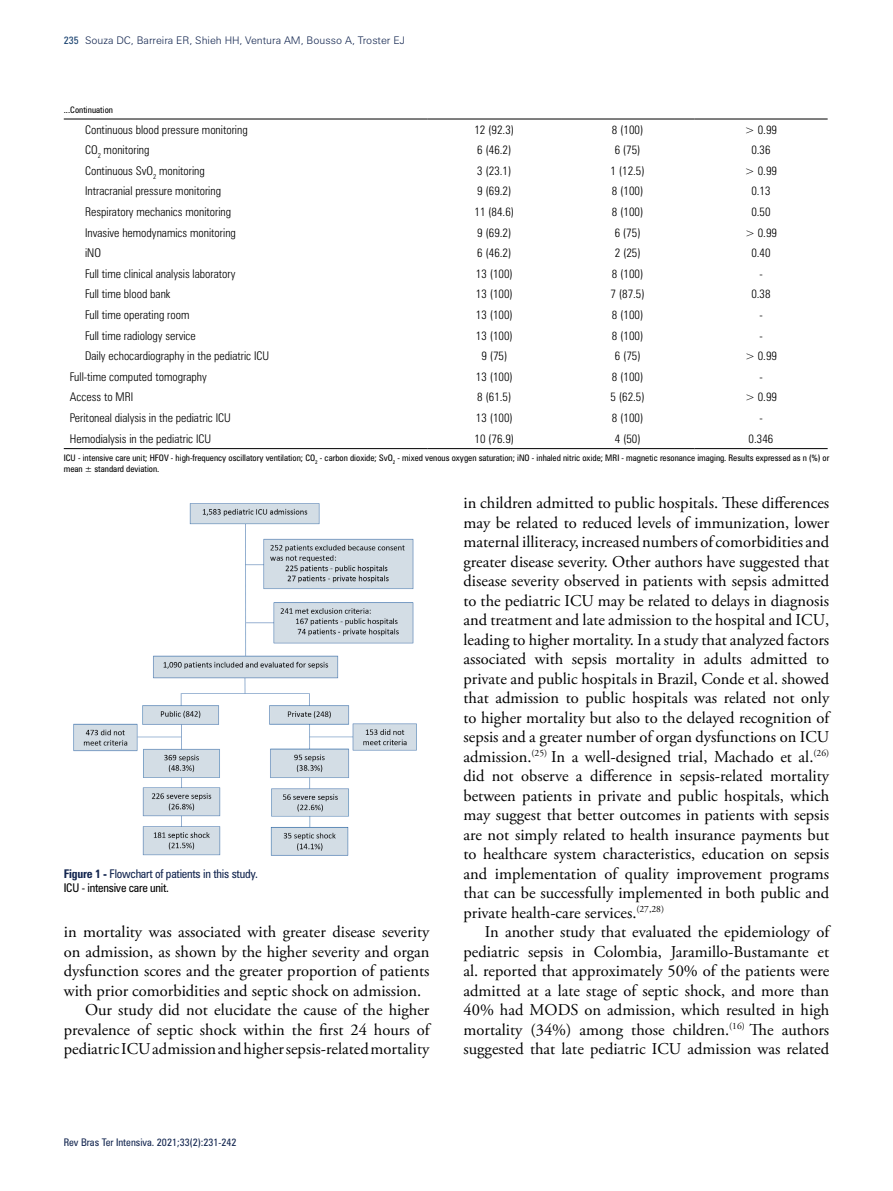
<style>
.page{position:relative;width:893px;height:1191px;background:#fff}
.page>*{position:absolute;margin:0;border:0;box-sizing:border-box;transform-origin:0 0}
.t1{font:16.5px/19.5px "Adobe Garamond Pro";color:#000;text-align:justify}
.t2{font:300 condensed 12px "Zurich BT";color:#000}
.t3{font:condensed 12px/14.4px "Zurich BT";letter-spacing:-.02em;color:#12254f}
.t4{font:300 10.5px "Zurich BT";color:#12254f}
.t5{font:condensed 10.5px "Zurich BT";color:#12254f}
.t6{font:condensed 9px/10.8px "Zurich BT";color:#000}
.s1{font-weight:400;font-stretch:condensed;color:#163f6d}
.s2{font-weight:700}
.s3{color:#000}
</style>
<div class="page">
<hr style="left:64px;top:448px;width:364px;height:1px;background:#000">
<hr style="left:428px;top:448px;width:133px;height:1px;background:#000">
<hr style="left:561px;top:448px;width:133px;height:1px;background:#000">
<hr style="left:694px;top:448px;width:134px;height:1px;background:#000">
<hr style="left:64px;top:119px;width:364px;height:1px;background:#000">
<hr style="left:428px;top:119px;width:133px;height:1px;background:#000">
<hr style="left:561px;top:119px;width:133px;height:1px;background:#000">
<hr style="left:694px;top:119px;width:134px;height:1px;background:#000">
<img style="left:73px;top:503px;width:344px;height:353px">
<p class="t4" style="left:64px;top:34px;width:343px"><span class="s1">235</span> Souza DC, Barreira ER, Shieh HH, Ventura AM, Bousso A, Troster EJ</p>
<p class="t6" style="left:64px;top:104px;width:51px">...Continuation</p>
<p class="t2" style="left:85px;top:122px;width:164px">Continuous blood pressure monitoring</p>
<p class="t2" style="left:474px;top:122px;width:41px">12 (92.3)</p>
<p class="t2" style="left:612px;top:122px;width:33px">8 (100)</p>
<p class="t2" style="left:745px;top:122px;width:34px">&gt; 0.99</p>
<p class="t2" style="left:85px;top:143px;width:66px">CO<sub>2</sub> monitoring</p>
<p class="t2" style="left:477px;top:143px;width:36px">6 (46.2)</p>
<p class="t2" style="left:615px;top:143px;width:27px">6 (75)</p>
<p class="t2" style="left:751px;top:143px;width:21px">0.36</p>
<p class="t2" style="left:85px;top:163px;width:121px">Continuous SvO<sub>2</sub> monitoring</p>
<p class="t2" style="left:477px;top:163px;width:36px">3 (23.1)</p>
<p class="t2" style="left:611px;top:163px;width:36px">1 (12.5)</p>
<p class="t2" style="left:745px;top:163px;width:34px">&gt; 0.99</p>
<p class="t2" style="left:85px;top:184px;width:138px">Intracranial pressure monitoring</p>
<p class="t2" style="left:477px;top:184px;width:36px">9 (69.2)</p>
<p class="t2" style="left:612px;top:184px;width:33px">8 (100)</p>
<p class="t2" style="left:751px;top:184px;width:21px">0.13</p>
<p class="t2" style="left:85px;top:204px;width:148px">Respiratory mechanics monitoring</p>
<p class="t2" style="left:474px;top:204px;width:41px">11 (84.6)</p>
<p class="t2" style="left:612px;top:204px;width:33px">8 (100)</p>
<p class="t2" style="left:751px;top:204px;width:21px">0.50</p>
<p class="t2" style="left:85px;top:225px;width:152px">Invasive hemodynamics monitoring</p>
<p class="t2" style="left:477px;top:225px;width:36px">9 (69.2)</p>
<p class="t2" style="left:615px;top:225px;width:27px">6 (75)</p>
<p class="t2" style="left:745px;top:225px;width:34px">&gt; 0.99</p>
<p class="t2" style="left:85px;top:246px;width:17px">iNO</p>
<p class="t2" style="left:477px;top:246px;width:36px">6 (46.2)</p>
<p class="t2" style="left:615px;top:246px;width:27px">2 (25)</p>
<p class="t2" style="left:751px;top:246px;width:21px">0.40</p>
<p class="t2" style="left:85px;top:266px;width:152px">Full time clinical analysis laboratory</p>
<p class="t2" style="left:476px;top:266px;width:38px">13 (100)</p>
<p class="t2" style="left:612px;top:266px;width:33px">8 (100)</p>
<p class="t2" style="left:759px;top:266px;width:5px">-</p>
<p class="t2" style="left:85px;top:287px;width:87px">Full time blood bank</p>
<p class="t2" style="left:476px;top:287px;width:38px">13 (100)</p>
<p class="t2" style="left:611px;top:287px;width:36px">7 (87.5)</p>
<p class="t2" style="left:751px;top:287px;width:21px">0.38</p>
<p class="t2" style="left:85px;top:307px;width:106px">Full time operating room</p>
<p class="t2" style="left:476px;top:307px;width:38px">13 (100)</p>
<p class="t2" style="left:612px;top:307px;width:33px">8 (100)</p>
<p class="t2" style="left:759px;top:307px;width:5px">-</p>
<p class="t2" style="left:85px;top:328px;width:112px">Full time radiology service</p>
<p class="t2" style="left:476px;top:328px;width:38px">13 (100)</p>
<p class="t2" style="left:612px;top:328px;width:33px">8 (100)</p>
<p class="t2" style="left:759px;top:328px;width:5px">-</p>
<p class="t2" style="left:85px;top:349px;width:186px">Daily echocardiography in the pediatric ICU</p>
<p class="t2" style="left:481px;top:349px;width:27px">9 (75)</p>
<p class="t2" style="left:615px;top:349px;width:27px">6 (75)</p>
<p class="t2" style="left:745px;top:349px;width:34px">&gt; 0.99</p>
<p class="t2" style="left:70px;top:369px;width:138px">Full-time computed tomography</p>
<p class="t2" style="left:476px;top:369px;width:38px">13 (100)</p>
<p class="t2" style="left:612px;top:369px;width:33px">8 (100)</p>
<p class="t2" style="left:759px;top:369px;width:5px">-</p>
<p class="t2" style="left:70px;top:390px;width:65px">Access to MRI</p>
<p class="t2" style="left:477px;top:390px;width:36px">8 (61.5)</p>
<p class="t2" style="left:611px;top:390px;width:36px">5 (62.5)</p>
<p class="t2" style="left:745px;top:390px;width:34px">&gt; 0.99</p>
<p class="t2" style="left:70px;top:410px;width:162px">Peritoneal dialysis in the pediatric ICU</p>
<p class="t2" style="left:476px;top:410px;width:38px">13 (100)</p>
<p class="t2" style="left:612px;top:410px;width:33px">8 (100)</p>
<p class="t2" style="left:759px;top:410px;width:5px">-</p>
<p class="t2" style="left:70px;top:431px;width:143px">Hemodialysis in the pediatric ICU</p>
<p class="t2" style="left:474px;top:431px;width:41px">10 (76.9)</p>
<p class="t2" style="left:615px;top:431px;width:27px">4 (50)</p>
<p class="t2" style="left:749px;top:431px;width:26px">0.346</p>
<p class="t6" style="left:64px;top:452px;width:767px">ICU - intensive care unit; HFOV - high-frequency oscillatory ventilation; CO<sub>2</sub> - carbon dioxide; SvO<sub>2</sub> - mixed venous oxygen saturation; iNO - inhaled nitric oxide; MRI - magnetic resonance imaging. Results expressed as n (%) or mean ± standard deviation.</p>
<p class="t3" style="left:64px;top:866px;width:196px"><span class="s2">Figure 1 -</span> Flowchart of patients in this study.<br><span class="s3">ICU - intensive care unit.</span></p>
<p class="t1" style="left:64px;top:922px;width:367px">in mortality was associated with greater disease severity</p>
<p class="t1" style="left:64px;top:942px;width:367px">on admission, as shown by the higher severity and organ</p>
<p class="t1" style="left:64px;top:961px;width:367px">dysfunction scores and the greater proportion of patients</p>
<p class="t1" style="left:64px;top:981px;width:359px">with prior comorbidities and septic shock on admission.</p>
<p class="t1" style="left:85px;top:1000px;width:346px">Our study did not elucidate the cause of the higher</p>
<p class="t1" style="left:64px;top:1020px;width:367px">prevalence of septic shock within the first 24 hours of</p>
<p class="t1" style="left:64px;top:1040px;width:367px">pediatric ICU admission and higher sepsis-related mortality</p>
<p class="t5" style="left:64px;top:1135px;width:174px">Rev Bras Ter Intensiva. 2021;33(2):231-242</p>
<p class="t1" style="left:463px;top:493px;width:367px">in children admitted to public hospitals. These differences may be related to reduced levels of immunization, lower maternal illiteracy, increased numbers of comorbidities and greater disease severity. Other authors have suggested that disease severity observed in patients with sepsis admitted to the pediatric ICU may be related to delays in diagnosis and treatment and late admission to the hospital and ICU, leading to higher mortality. In a study that analyzed factors associated with sepsis mortality in adults admitted to private and public hospitals in Brazil, Conde et al. showed that admission to public hospitals was related not only to higher mortality but also to the delayed recognition of sepsis and a greater number of organ dysfunctions on ICU admission.<sup>(25)</sup> In a well-designed trial, Machado et al.<sup>(26) </sup>did not observe a difference in sepsis-related mortality between patients in private and public hospitals, which may suggest that better outcomes in patients with sepsis are not simply related to health insurance payments but to healthcare system characteristics, education on sepsis and implementation of quality improvement programs that can be successfully implemented in both public and private health-care services.<sup>(27,28)</sup></p>
<p class="t1" style="left:463px;top:922px;width:367px;text-indent:21px">In another study that evaluated the epidemiology of pediatric sepsis in Colombia, Jaramillo-Bustamante et al. reported that approximately 50% of the patients were admitted at a late stage of septic shock, and more than 40% had MODS on admission, which resulted in high mortality (34%) among those children.<sup>(16)</sup> The authors suggested that late pediatric ICU admission was related</p>
</div>
